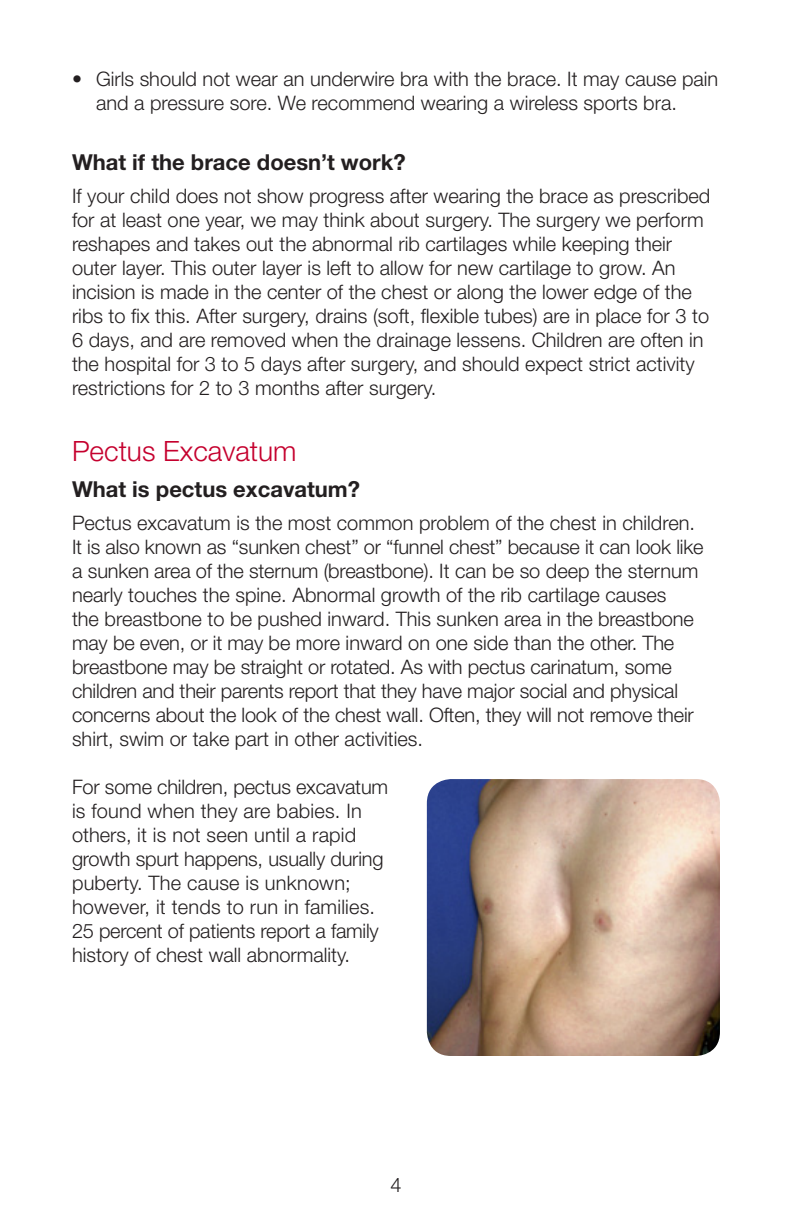
<style>
.page{position:relative;width:792px;height:1224px;background:#fff}
.page>*{position:absolute;margin:0;border:0;box-sizing:border-box;transform-origin:0 0}
.t1{font:300 28px "Helvetica Neue LT Std";color:#c5002e}
.t2{font:700 22px "Helvetica Neue LT Std";color:#231f20}
.t3{font:300 20px/24px "Helvetica Neue LT Std";color:#231f20}
</style>
<div class="page">
<img style="left:427px;top:779px;width:293px;height:277px">
<p class="t3" style="left:96px;top:67px;width:624px;text-indent:-24px">• Girls should not wear an underwire bra with the brace. It may cause pain and a pressure sore. We recommend wearing a wireless sports bra.</p>
<p class="t2" style="left:72px;top:148px;width:335px">What if the brace doesn’t work?</p>
<p class="t3" style="left:72px;top:183px;width:640px">If your child does not show progress after wearing the brace as prescribed for at least one year, we may think about surgery. The surgery we perform reshapes and takes out the abnormal rib cartilages while keeping their outer layer. This outer layer is left to allow for new cartilage to grow. An incision is made in the center of the chest or along the lower edge of the ribs to fix this. After surgery, drains (soft, flexible tubes) are in place for 3 to 6 days, and are removed when the drainage lessens. Children are often in the hospital for 3 to 5 days after surgery, and should expect strict activity restrictions for 2 to 3 months after surgery.</p>
<h1 class="t1" style="left:72px;top:434px;width:226px">Pectus Excavatum</h1>
<p class="t2" style="left:72px;top:475px;width:290px">What is pectus excavatum?</p>
<p class="t3" style="left:72px;top:510px;width:633px">Pectus excavatum is the most common problem of the chest in children.<br>It is also known as “sunken chest” or “funnel chest” because it can look like a sunken area of the sternum (breastbone). It can be so deep the sternum nearly touches the spine. Abnormal growth of the rib cartilage causes<br>the breastbone to be pushed inward. This sunken area in the breastbone may be even, or it may be more inward on one side than the other. The breastbone may be straight or rotated. As with pectus carinatum, some children and their parents report that they have major social and physical concerns about the look of the chest wall. Often, they will not remove their shirt, swim or take part in other activities.</p>
<p class="t3" style="left:72px;top:774px;width:318px">For some children, pectus excavatum is found when they are babies. In others, it is not seen until a rapid growth spurt happens, usually during puberty. The cause is unknown; however, it tends to run in families.<br>25 percent of patients report a family history of chest wall abnormality.</p>
<p class="t3" style="left:390px;top:1173px;width:13px">4</p>
</div>
